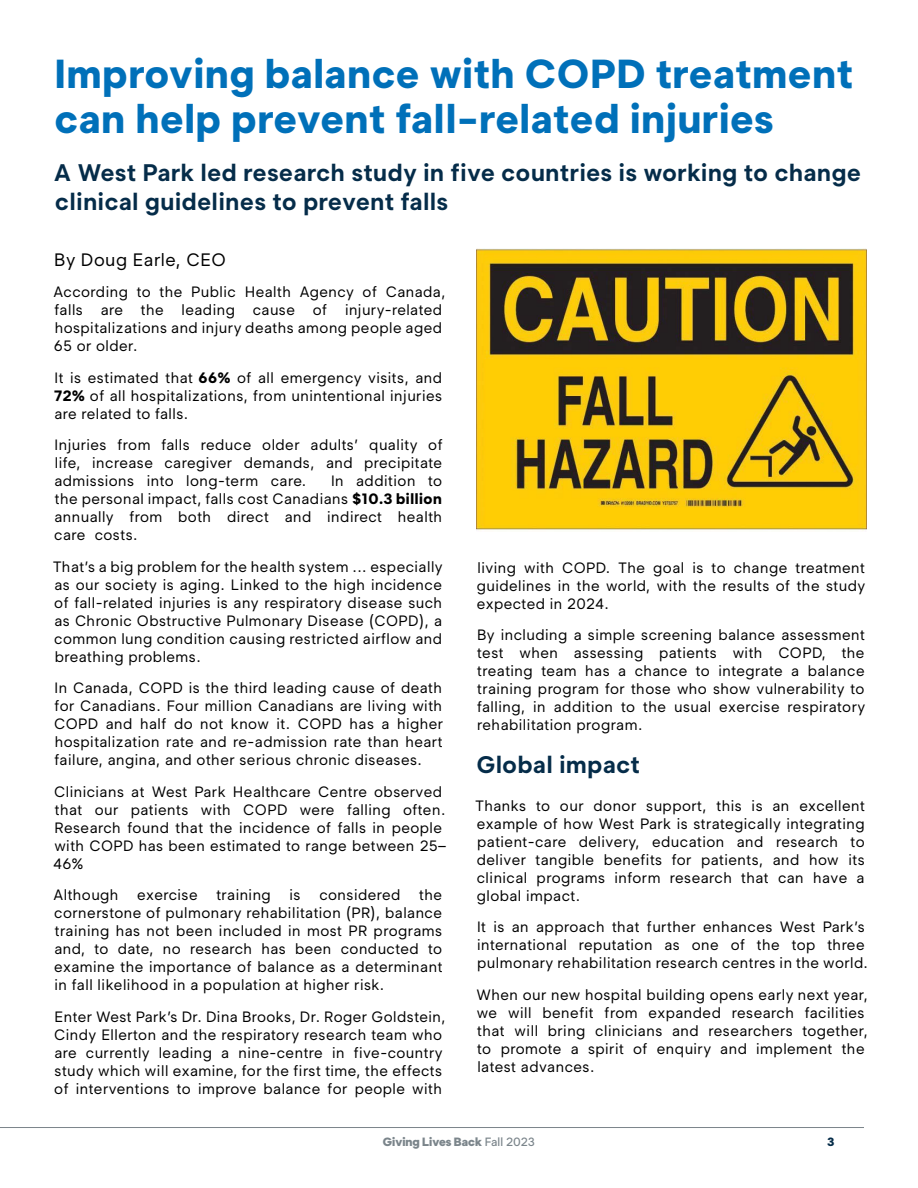
<style>
.page{position:relative;width:918px;height:1188px;background:#fff}
.page>*{position:absolute;margin:0;border:0;box-sizing:border-box;transform-origin:0 0}
.H2_header{font:800 40.5px/45px "Segment";letter-spacing:.025em;color:#0070b9}
.t1{font:700 24px/28.8px "Segment";letter-spacing:.03em;color:#052c49}
.intro_text{font:18px "Segment";letter-spacing:.03em;color:#000}
.body_copy{font:15px/18px "Segment";letter-spacing:.03em;color:#000;text-align:justify}
.t2{font:900 12px "Segment";color:#7b858b}
.t3{font:900 12px "Segment";color:#052c49}
.s1{font-weight:800}
.s2{font-weight:500}
</style>
<div class="page">
<img style="left:477px;top:248px;width:390px;height:283px">
<hr style="left:0;top:1127px;width:864px;height:1px;background:#7b858b">
<p class="H2_header" style="left:55px;top:51px;width:799px">Improving balance with COPD treatment can help prevent fall-related injuries</p>
<h3 class="t1" style="left:54px;top:158px;width:808px">A West Park led research study in five countries is working to change clinical guidelines to prevent falls</h3>
<p class="intro_text" style="left:54px;top:248px;width:173px">By Doug Earle, CEO</p>
<p class="body_copy" style="left:53px;top:283px;width:394px;text-align:left">According to the Public Health Agency of Canada, falls are the leading cause of injury-related hospitalizations and injury deaths among people aged 65 or older.</p>
<p class="body_copy" style="left:54px;top:368px;width:390px">It is estimated that <span class="s1">66%</span> of all emergency visits, and <span class="s1">72%</span> of all hospitalizations, from unintentional injuries are related to falls.</p>
<p class="body_copy" style="left:54px;top:436px;width:390px">Injuries from falls reduce older adults’ quality of life, increase caregiver demands, and precipitate admissions into long-term care.</p>
<p class="body_copy" style="left:54px;top:472px;width:389px;text-indent:277px">In addition to the personal impact, falls cost Canadians <span class="s1">$10.3 billion </span>annually from both direct and indirect health care costs.</p>
<p class="body_copy" style="left:53px;top:557px;width:391px">That’s a big problem for the health system ... especially as our society is aging. Linked to the high incidence of fall-related injuries is any respiratory disease such as Chronic Obstructive Pulmonary Disease (COPD), a common lung condition causing restricted airflow and breathing problems.</p>
<p class="body_copy" style="left:54px;top:679px;width:391px">In Canada, COPD is the third leading cause of death for Canadians. Four million Canadians are living with COPD and half do not know it. COPD has a higher hospitalization rate and re-admission rate than heart failure, angina, and other serious chronic diseases.</p>
<p class="body_copy" style="left:53px;top:782px;width:395px;text-align:left">Clinicians at West Park Healthcare Centre observed that our patients with COPD were falling often.<br>Research found that the incidence of falls in people with COPD has been estimated to range between 25– 46%</p>
<p class="body_copy" style="left:53px;top:886px;width:391px">Although exercise training is considered the cornerstone of pulmonary rehabilitation (PR), balance training has not been included in most PR programs and, to date, no research has been conducted to examine the importance of balance as a determinant in fall likelihood in a population at higher risk.</p>
<p class="body_copy" style="left:54px;top:1007px;width:393px;text-align:left">Enter West Park’s Dr. Dina Brooks, Dr. Roger Goldstein, Cindy Ellerton and the respiratory research team who are currently leading a nine-centre in five-country study which will examine, for the first time, the effects of interventions to improve balance for people with</p>
<p class="body_copy" style="left:477px;top:558px;width:390px">living with COPD. The goal is to change treatment guidelines in the world, with the results of the study expected in 2024.</p>
<p class="body_copy" style="left:477px;top:626px;width:390px">By including a simple screening balance assessment test when assessing patients with COPD, the treating team has a chance to integrate a balance training program for those who show vulnerability to falling, in addition to the usual exercise respiratory rehabilitation program.</p>
<h3 class="t1" style="left:476px;top:749px;width:165px">Global impact</h3>
<p class="body_copy" style="left:475px;top:796px;width:391px">Thanks to our donor support, this is an excellent example of how West Park is strategically integrating patient-care delivery, education and research to deliver tangible benefits for patients, and how its clinical programs inform research that can have a global impact.</p>
<p class="body_copy" style="left:477px;top:918px;width:392px;text-align:left">It is an approach that further enhances West Park’s international reputation as one of the top three pulmonary rehabilitation research centres in the world.</p>
<p class="body_copy" style="left:477px;top:985px;width:393px;text-align:left">When our new hospital building opens early next year, we will benefit from expanded research facilities that will bring clinicians and researchers together, to promote a spirit of enquiry and implement the latest advances.</p>
<p class="t2" style="left:383px;top:1134px;width:154px">Giving Lives Back <span class="s2">Fall 2023</span></p>
<p class="t3" style="left:827px;top:1134px;width:9px">3</p>
</div>
